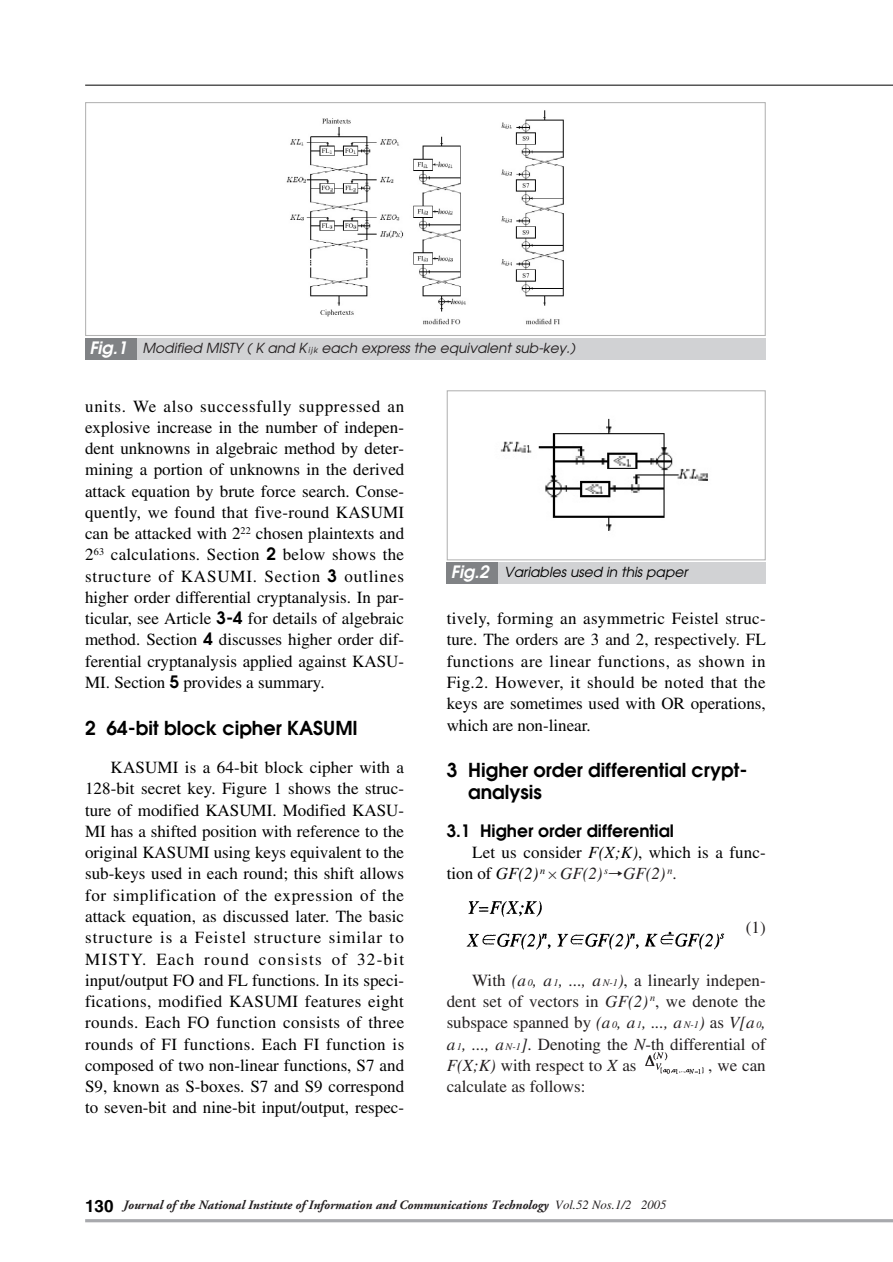
<style>
.page{position:relative;width:893px;height:1262px;background:#fff}
.page>*{position:absolute;margin:0;border:0;box-sizing:border-box;transform-origin:0 0}
.t1{font:600 19.2px/21.3px "Avant Garde";color:#000}
.t2{font:16.95px/21.3px "Times";color:#000;text-align:justify}
.t3{font:16.95px/21.3px "Times";color:#231f20;text-align:justify}
.t4{font:600 16.95px "Avant Garde";color:#000}
.t5{font:italic 13.8px "Avant Garde";color:#231f20}
.t6{font:italic 13.8px "Avant Garde";color:#000}
.t7{font:italic 700 12.75px "Adobe Garamond";color:#231f20}
.s1{font-weight:600;font-size:16.95px;color:#fff}
.s2{font-size:8.25px}
.s3{font-family:"Avant Garde";font-weight:600}
.s4{font-style:italic}
.s5{font-family:"Ryumin";font-size:14.85px;color:#231f20}
.s6{font-style:italic;color:#231f20}
.s7{font-family:"Ryumin";font-weight:500;font-size:14.85px;color:#231f20}
.s8{color:#231f20}
.s9{font-style:italic;font-size:10.2px}
.s10{font-family:"Helvetica";font-style:normal;font-size:16.95px;color:#000}
.s11{font-family:"Times";font-weight:400}
</style>
<div class="page">
<hr style="left:85px;top:85px;width:807px;height:1px;background:#000">
<hr style="left:85px;top:1219px;width:807px;height:3px;background:#a8a9ad">
<img style="left:645px;top:1052px;width:59px;height:22px">
<img style="left:466px;top:901px;width:259px;height:49px">
<img style="left:286px;top:110px;width:278px;height:215px">
<div style="left:85px;top:102px;width:680px;height:234px;border:1px solid #b3b3b3"></div>
<div style="left:85px;top:338px;width:680px;height:21px;background:#d1d2d4"></div>
<div style="left:85px;top:338px;width:51px;height:21px;background:#808285"></div>
<img style="left:500px;top:418px;width:208px;height:113px">
<div style="left:446px;top:390px;width:319px;height:170px;border:1px solid #b3b3b3"></div>
<div style="left:446px;top:562px;width:319px;height:22px;background:#d1d2d4"></div>
<div style="left:446px;top:562px;width:51px;height:22px;background:#808285"></div>
<p class="t5" style="left:89px;top:342px;width:487px"><span class="s1">Fig.1</span> Modified MISTY ( K and K<span class="s2">ijk</span> each express the equivalent sub-key.)</p>
<p class="t2" style="left:85px;top:397px;width:321px">units. We also successfully suppressed an explosive increase in the number of indepen&shy;dent unknowns in algebraic method by deter&shy;mining a portion of unknowns in the derived attack equation by brute force search. Conse&shy;quently, we found that five-round KASUMI can be attacked with 2<sup>22</sup> chosen plaintexts and 2<sup>63</sup> calculations. Section <span class="s3">2</span> below shows the structure of KASUMI. Section <span class="s3">3</span> outlines higher order differential cryptanalysis. In par&shy;ticular, see Article <span class="s3">3-4</span> for details of algebraic method. Section <span class="s3">4</span> discusses higher order dif&shy;ferential cryptanalysis applied against KASU-MI. Section <span class="s3">5</span> provides a summary.</p>
<p class="t1" style="left:85px;top:719px;width:274px">2 64-bit block cipher KASUMI</p>
<p class="t2" style="left:85px;top:758px;width:321px;text-indent:26px">KASUMI is a 64-bit block cipher with a 128-bit secret key. Figure 1 shows the struc&shy;ture of modified KASUMI. Modified KASU-MI has a shifted position with reference to the original KASUMI using keys equivalent to the sub-keys used in each round; this shift allows for simplification of the expression of the attack equation, as discussed later. The basic structure is a Feistel structure similar to MISTY. Each round consists of 32-bit input/output FO and FL functions. In its speci&shy;fications, modified KASUMI features eight rounds. Each FO function consists of three rounds of FI functions. Each FI function is composed of two non-linear functions, S7 and S9, known as S-boxes. S7 and S9 correspond to seven-bit and nine-bit input/output, respec-</p>
<p class="t6" style="left:451px;top:567px;width:238px"><span class="s1">Fig.2</span> Variables used in this paper</p>
<p class="t2" style="left:446px;top:609px;width:320px">tively, forming an asymmetric Feistel struc&shy;ture. The orders are 3 and 2, respectively. FL functions are linear functions, as shown in Fig.2. However, it should be noted that the keys are sometimes used with OR operations, which are non-linear.</p>
<p class="t1" style="left:468px;top:761px;width:281px;text-indent:-21px">3 Higher order differential crypt&shy;analysis</p>
<p class="t4" style="left:446px;top:824px;width:229px">3.1 Higher order differential</p>
<p class="t2" style="left:446px;top:843px;width:320px;text-indent:26px">Let us consider <span class="s4">F(X;K)</span>, which is a func&shy;tion of <span class="s4">GF(2)</span> <sup>n</sup><span class="s5">×</span><span class="s6">GF(2)</span> <sup>s</sup><span class="s7">→</span><span class="s6">GF(2)</span> <sup>n</sup><span class="s8">.</span></p>
<p class="t3" style="left:746px;top:918px;width:21px">(1)</p>
<p class="t3" style="left:446px;top:971px;width:320px;text-indent:26px">With <span class="s4">(a</span> <span class="s9">0</span><span class="s4">, a</span> <span class="s9">1</span><span class="s4">, ..., a</span> <span class="s9">N-1</span><span class="s4">)</span>, a linearly indepen&shy;dent set of vectors in <span class="s4">GF(2)</span> <sup>n</sup>, we denote the subspace spanned by <span class="s4">(a</span> <span class="s9">0</span><span class="s4">, a</span> <span class="s9">1</span><span class="s4">, ..., a</span> <span class="s9">N-1</span><span class="s4">)</span> as <span class="s4">V[a</span> <span class="s9">0</span><span class="s4">, a</span> <span class="s9">1</span><span class="s4">, ..., a</span> <span class="s9">N-1</span><span class="s4">]</span>. Denoting the <span class="s4">N</span>-th differential of <span class="s4">F(X;K)</span> with respect to <span class="s4">X</span> as</p>
<p class="t3" style="left:708px;top:1056px;width:59px">, we can</p>
<p class="t3" style="left:446px;top:1077px;width:140px">calculate as follows:</p>
<p class="t7" style="left:85px;top:1199px;width:583px"><span class="s10">130</span> Journal of the National Institute of Information and Communications Technology <span class="s11">Vol.52 Nos.1/2 2005</span></p>
</div>
